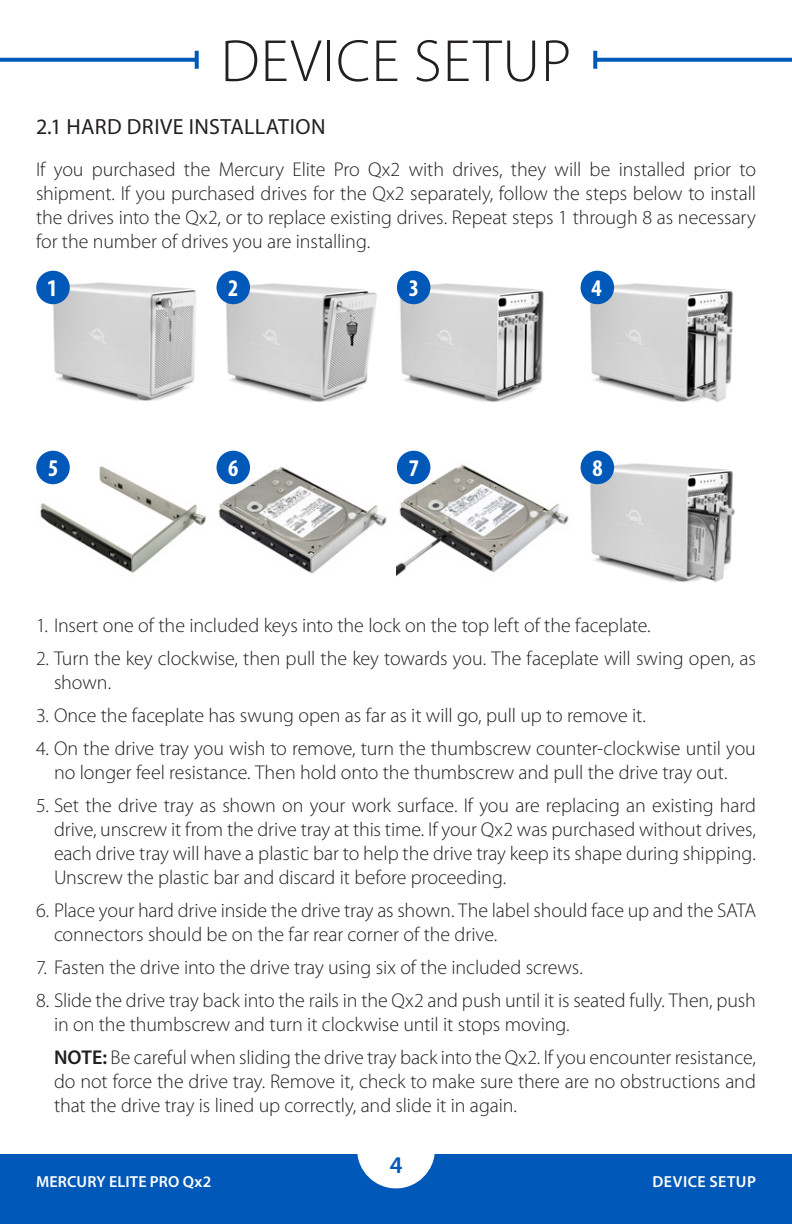
<style>
.page{position:relative;width:792px;height:1224px;background:#fff}
.page>*{position:absolute;margin:0;border:0;box-sizing:border-box;transform-origin:0 0}
.Section_Header{font:300 60px "Myriad Pro";letter-spacing:.02em;color:#231f20}
.t1{font:700 condensed 24px "Myriad Pro";color:#fff}
.t2{font:600 24px "Myriad Pro";color:#0058b8}
.t3{font:22px "Myriad Pro";letter-spacing:.02em;color:#231f20}
.Header_Paragraph{font:300 20px/24px "Myriad Pro";letter-spacing:-.005em;color:#231f20;text-align:justify}
.t4{font:600 16px "Myriad Pro";letter-spacing:.015em;color:#fff}
.t5{font:600 16px "Myriad Pro";letter-spacing:.035em;color:#fff}
.s1{font-weight:600}
</style>
<div class="page">
<div style="left:0;top:1155px;width:792px;height:69px;background:#0058b8"></div>
<div style="left:357px;top:1111px;width:78px;height:77px;background:#fff;border-radius:50%"></div>
<img style="left:43px;top:271px;width:153px;height:130px">
<img style="left:581px;top:451px;width:154px;height:132px">
<img style="left:397px;top:462px;width:172px;height:114px">
<img style="left:217px;top:466px;width:170px;height:108px">
<img style="left:36px;top:466px;width:170px;height:107px">
<img style="left:581px;top:271px;width:152px;height:131px">
<img style="left:397px;top:271px;width:147px;height:131px">
<img style="left:217px;top:271px;width:160px;height:131px">
<div style="left:36px;top:271px;width:34px;height:33px;background:#0058b8;border-radius:50%"></div>
<div style="left:217px;top:271px;width:33px;height:33px;background:#0058b8;border-radius:50%"></div>
<div style="left:397px;top:271px;width:33px;height:33px;background:#0058b8;border-radius:50%"></div>
<div style="left:581px;top:271px;width:33px;height:33px;background:#0058b8;border-radius:50%"></div>
<div style="left:36px;top:451px;width:34px;height:33px;background:#0058b8;border-radius:50%"></div>
<div style="left:217px;top:451px;width:33px;height:33px;background:#0058b8;border-radius:50%"></div>
<div style="left:397px;top:451px;width:33px;height:33px;background:#0058b8;border-radius:50%"></div>
<div style="left:581px;top:451px;width:33px;height:33px;background:#0058b8;border-radius:50%"></div>
<svg style="left:0;top:58px;width:195px;height:4px"></svg>
<svg style="left:195px;top:51px;width:4px;height:18px"></svg>
<svg style="left:597px;top:58px;width:195px;height:4px"></svg>
<svg style="left:593px;top:51px;width:4px;height:18px"></svg>
<p class="Section_Header" style="left:221px;top:28px;width:352px">DEVICE SETUP</p>
<p class="t3" style="left:36px;top:113px;width:291px">2.1 HARD DRIVE INSTALLATION</p>
<p class="Header_Paragraph" style="left:36px;top:157px;width:722px">If you purchased the Mercury Elite Pro Qx2 with drives, they will be installed prior to shipment. If you purchased drives for the Qx2 separately, follow the steps below to install the drives into the Qx2, or to replace existing drives. Repeat steps 1 through 8 as necessary for the number of drives you are installing.</p>
<p class="t1" style="left:47px;top:273px;width:12px">1</p>
<p class="t1" style="left:228px;top:273px;width:12px">2</p>
<p class="t1" style="left:409px;top:273px;width:12px">3</p>
<p class="t1" style="left:591px;top:273px;width:12px">4</p>
<p class="t1" style="left:48px;top:453px;width:12px">5</p>
<p class="t1" style="left:228px;top:453px;width:12px">6</p>
<p class="t1" style="left:409px;top:453px;width:12px">7</p>
<p class="t1" style="left:592px;top:453px;width:12px">8</p>
<p class="Header_Paragraph" style="left:36px;top:613px;width:616px">1. Insert one of the included keys into the lock on the top left of the faceplate.</p>
<p class="Header_Paragraph" style="left:54px;top:646px;width:703px;text-indent:-18px">2. Turn the key clockwise, then pull the key towards you. The faceplate will swing open, as shown.</p>
<p class="Header_Paragraph" style="left:36px;top:703px;width:612px">3. Once the faceplate has swung open as far as it will go, pull up to remove it.</p>
<p class="Header_Paragraph" style="left:36px;top:736px;width:721px;text-align:center">4. On the drive tray you wish to remove, turn the thumbscrew counter-clockwise until you no longer feel resistance. Then hold onto the thumbscrew and pull the drive tray out.</p>
<p class="Header_Paragraph" style="left:54px;top:793px;width:704px;text-indent:-18px">5. Set the drive tray as shown on your work surface. If you are replacing an existing hard drive, unscrew it from the drive tray at this time. If your Qx2 was purchased without drives, each drive tray will have a plastic bar to help the drive tray keep its shape during shipping.<br>Unscrew the plastic bar and discard it before proceeding.</p>
<p class="Header_Paragraph" style="left:54px;top:898px;width:704px;text-indent:-18px">6. Place your hard drive inside the drive tray as shown. The label should face up and the SATA connectors should be on the far rear corner of the drive.</p>
<p class="Header_Paragraph" style="left:36px;top:955px;width:548px">7. Fasten the drive into the drive tray using six of the included screws.</p>
<p class="Header_Paragraph" style="left:54px;top:988px;width:703px;text-indent:-18px">8. Slide the drive tray back into the rails in the Qx2 and push until it is seated fully. Then, push in on the thumbscrew and turn it clockwise until it stops moving.</p>
<p class="Header_Paragraph" style="left:54px;top:1045px;width:704px"><span class="s1">NOTE:</span> Be careful when sliding the drive tray back into the Qx2. If you encounter resistance, do not force the drive tray. Remove it, check to make sure there are no obstructions and that the drive tray is lined up correctly, and slide it in again.</p>
<p class="t2" style="left:390px;top:1150px;width:14px">4</p>
<p class="t4" style="left:36px;top:1171px;width:177px">MERCURY ELITE PRO Qx2</p>
<p class="t5" style="left:652px;top:1171px;width:105px">DEVICE SETUP</p>
</div>
